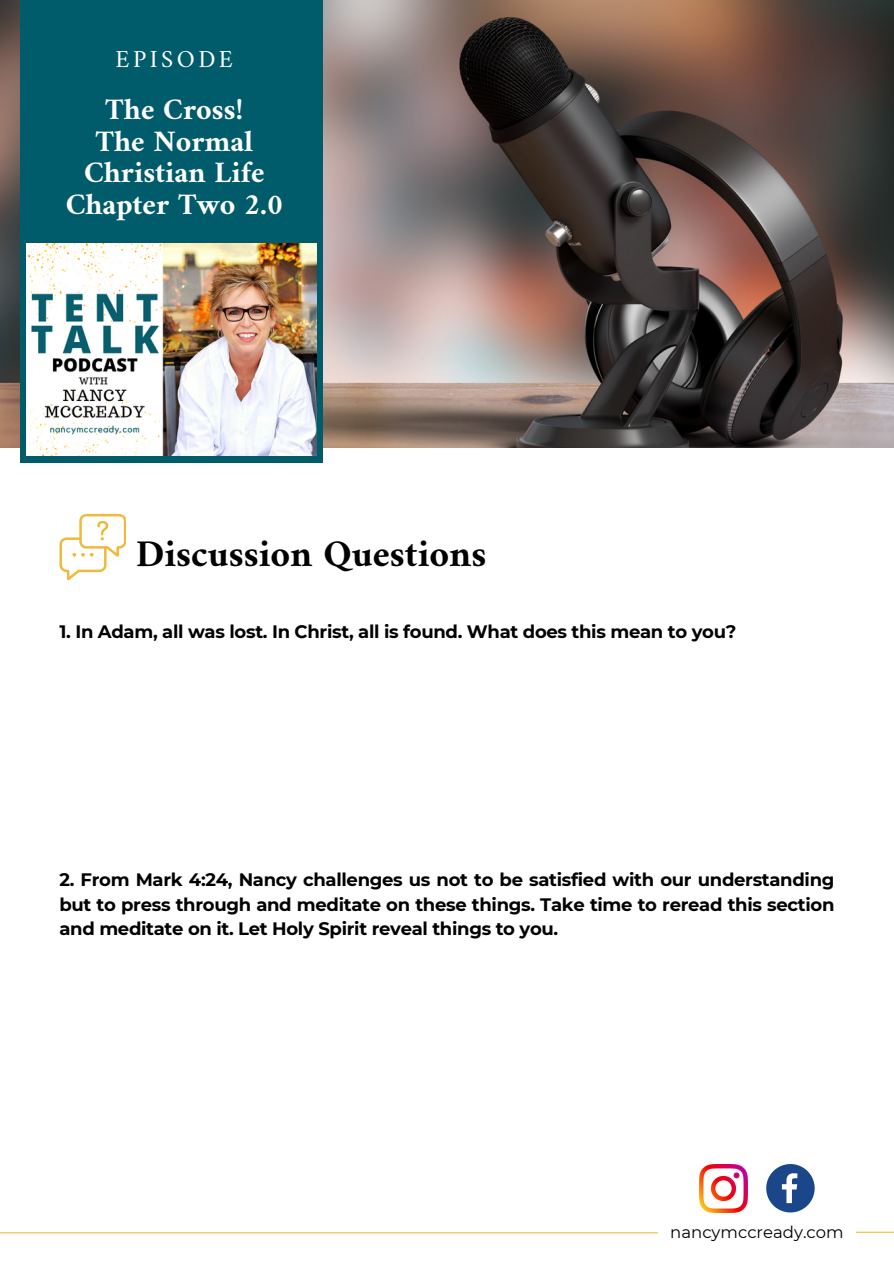
<style>
.page{position:relative;width:894px;height:1264px;background:#fff}
.page>*{position:absolute;margin:0;border:0;box-sizing:border-box;transform-origin:0 0}
.t1{font:700 38.1px "Amiri";color:#000}
.t2{font:700 30px/31.5px "Amiri";color:#fff;text-align:center}
.t3{font:24.75px "Amiri";letter-spacing:.14em;color:#fff}
.t4{font:700 18px/24.8px "Montserrat";letter-spacing:-.015em;color:#000;text-align:justify}
.t5{font:16.5px "Montserrat";color:#000}
</style>
<div class="page">
<img style="left:0;top:0;width:893px;height:448px">
<div style="left:20px;top:0;width:302px;height:462px;background:#005c6b"></div>
<img style="left:27px;top:243px;width:289px;height:213px">
<hr style="left:0;top:1232px;width:657px;height:1px;background:#efba3a">
<hr style="left:855px;top:1231px;width:38px;height:1px;background:#efba3a">
<svg style="left:59px;top:514px;width:67px;height:66px"></svg>
<svg style="left:766px;top:1164px;width:48px;height:48px"></svg>
<img style="left:699px;top:1164px;width:48px;height:48px">
<p class="t3" style="left:116px;top:44px;width:119px">EPISODE</p>
<h2 class="t2" style="left:66px;top:93px;width:219px">The Cross!<br>The Normal<br>Christian Life<br>Chapter Two 2.0</h2>
<h1 class="t1" style="left:136px;top:530px;width:351px">Discussion Questions</h1>
<h4 class="t4" style="left:59px;top:619px;width:678px">1. In Adam, all was lost. In Christ, all is found. What does this mean to you?</h4>
<p class="t4" style="left:59px;top:867px;width:776px">2. From Mark 4:24, Nancy challenges us not to be satisfied with our understanding but to press through and meditate on these things. Take time to reread this section and meditate on it. Let Holy Spirit reveal things to you.</p>
<p class="t5" style="left:670px;top:1221px;width:175px">nancymccready.com</p>
</div>
